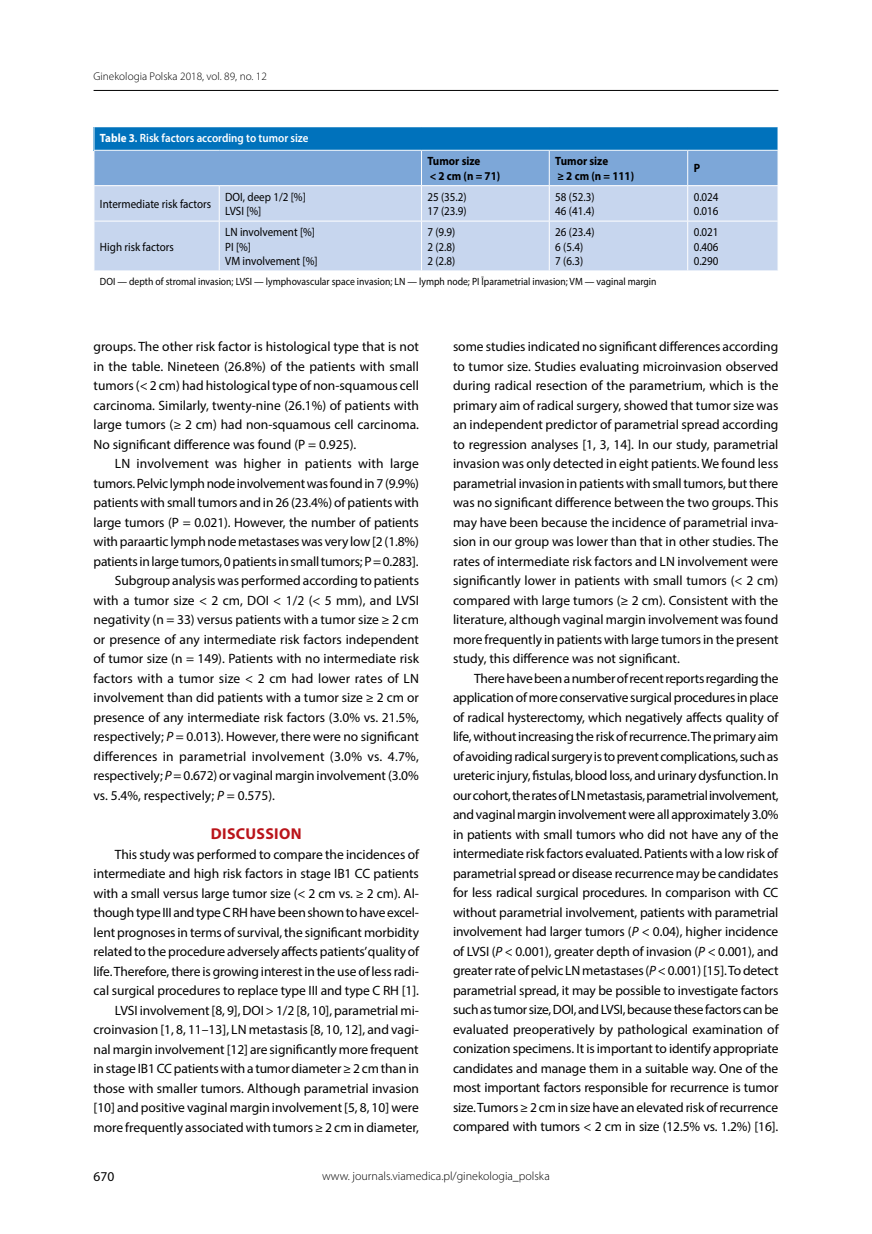
<style>
.page{position:relative;width:872px;height:1234px;background:#fff}
.page>*{position:absolute;margin:0;border:0;box-sizing:border-box;transform-origin:0 0}
.t1{font:700 15.75px "Myriad Pro";letter-spacing:.02em;color:#ba141a}
.t2{font:13.5px/19.5px "Myriad Pro";letter-spacing:-.005em;color:#000;text-align:justify}
.t3{font:13.5px "Myriad Pro";letter-spacing:.015em;color:#000}
.t4{font:12px/14.4px "Myriad Pro";color:#000;scale:.92 1}
.t5{font:300 12px "Myriad Pro";color:#000}
.t6{font:700 12px/14.4px "Myriad Pro";color:#000;scale:.92 1}
.t7{font:600 12px "Myriad Pro";color:#fff;scale:.92 1}
.t8{font:300 11.25px "Myriad Pro";color:#000}
.t9{font:10.5px "Myriad Pro";color:#000;scale:.92 1}
.s1{font-weight:700}
.s2{font-style:italic}
</style>
<div class="page">
<hr style="left:94px;top:90px;width:684px;height:1px;background:#000">
<div style="left:95px;top:186px;width:682px;height:84px;background:#c7d6ee"></div>
<hr style="left:219px;top:186px;width:1px;height:35px;background:#fff">
<hr style="left:421px;top:186px;width:1px;height:35px;background:#fff">
<hr style="left:549px;top:186px;width:1px;height:35px;background:#fff">
<hr style="left:687px;top:186px;width:1px;height:35px;background:#fff">
<hr style="left:94px;top:221px;width:125px;height:1px;background:#fff">
<hr style="left:219px;top:221px;width:202px;height:1px;background:#fff">
<hr style="left:219px;top:221px;width:1px;height:49px;background:#fff">
<hr style="left:421px;top:221px;width:128px;height:1px;background:#fff">
<hr style="left:421px;top:221px;width:1px;height:49px;background:#fff">
<hr style="left:549px;top:221px;width:138px;height:1px;background:#fff">
<hr style="left:549px;top:221px;width:1px;height:49px;background:#fff">
<hr style="left:687px;top:221px;width:91px;height:1px;background:#fff">
<hr style="left:687px;top:221px;width:1px;height:49px;background:#fff">
<svg style="left:94px;top:127px;width:684px;height:58px;background:#4d93cd"></svg>
<hr style="left:421px;top:150px;width:128px;height:1px;background:#fff">
<hr style="left:549px;top:150px;width:138px;height:1px;background:#fff">
<hr style="left:687px;top:150px;width:91px;height:1px;background:#fff">
<hr style="left:777px;top:151px;width:1px;height:34px;background:#fff">
<hr style="left:94px;top:150px;width:125px;height:1px;background:#fff">
<hr style="left:94px;top:151px;width:1px;height:34px;background:#fff">
<hr style="left:219px;top:150px;width:202px;height:1px;background:#fff">
<hr style="left:421px;top:151px;width:1px;height:34px;background:#fff">
<p class="t8" style="left:94px;top:70px;width:175px">Ginekologia Polska 2018, vol. 89, no. 12</p>
<p class="t7" style="left:100px;top:130px;width:228px"><span class="s1">Table 3</span>. Risk factors according to tumor size</p>
<p class="t6" style="left:427px;top:154px;width:81px">Tumor size<br>&lt; 2 cm (n = 71)</p>
<p class="t6" style="left:555px;top:154px;width:87px">Tumor size<br>≥ 2 cm (n = 111)</p>
<p class="t6" style="left:693px;top:161px;width:8px">P</p>
<p class="t4" style="left:100px;top:196px;width:122px">Intermediate risk factors</p>
<p class="t4" style="left:225px;top:189px;width:89px">DOI, deep 1/2 [%]<br>LVSI [%]</p>
<p class="t4" style="left:427px;top:189px;width:44px">25 (35.2)<br>17 (23.9)</p>
<p class="t4" style="left:555px;top:189px;width:44px">58 (52.3)<br>46 (41.4)</p>
<p class="t4" style="left:693px;top:189px;width:29px">0.024<br>0.016</p>
<p class="t4" style="left:100px;top:239px;width:82px">High risk factors</p>
<p class="t4" style="left:225px;top:225px;width:102px">LN involvement [%]<br>PI [%]<br>VM involvement [%]</p>
<p class="t4" style="left:427px;top:225px;width:32px;text-align:justify">7 (9.9)<br>2 (2.8)<br>2 (2.8)</p>
<p class="t4" style="left:555px;top:225px;width:44px">26 (23.4)<br>6 (5.4)<br>7 (6.3)</p>
<p class="t4" style="left:693px;top:225px;width:29px;text-align:justify">0.021<br>0.406<br>0.290</p>
<p class="t9" style="left:100px;top:275px;width:606px">DOI — depth of stromal invasion; LVSI — lymphovascular space invasion; LN — lymph node; PI Īparametrial invasion; VM — vaginal margin</p>
<p class="t2" style="left:94px;top:336px;width:327px">groups. The other risk factor is histological type that is not in the table. Nineteen (26.8%) of the patients with small tumors (&lt; 2 cm) had histological type of non-squamous cell carcinoma. Similarly, twenty-nine (26.1%) of patients with large tumors (≥ 2 cm) had non-squamous cell carcinoma.<br>No significant difference was found (P = 0.925).</p>
<p class="t3" style="left:115px;top:455px;width:306px">LN involvement was higher in patients with large</p>
<p class="t2" style="left:94px;top:473px;width:327px">tumors. Pelvic lymph node involvement was found in 7 (9.9%)</p>
<p class="t2" style="left:94px;top:492px;width:327px">patients with small tumors and in 26 (23.4%) of patients with</p>
<p class="t2" style="left:94px;top:512px;width:327px">large tumors (P = 0.021). However, the number of patients</p>
<p class="t2" style="left:94px;top:531px;width:327px">with paraartic lymph node metastases was very low [2 (1.8%)</p>
<p class="t2" style="left:94px;top:551px;width:327px">patients in large tumors, 0 patients in small tumors; P = 0.283].</p>
<p class="t2" style="left:115px;top:570px;width:306px">Subgroup analysis was performed according to patients</p>
<p class="t2" style="left:94px;top:590px;width:327px">with a tumor size &lt; 2 cm, DOI &lt; 1/2 (&lt; 5 mm), and LVSI</p>
<p class="t2" style="left:94px;top:609px;width:327px">negativity (n = 33) versus patients with a tumor size ≥ 2 cm</p>
<p class="t2" style="left:94px;top:629px;width:327px">or presence of any intermediate risk factors independent</p>
<p class="t2" style="left:94px;top:648px;width:327px">of tumor size (n = 149). Patients with no intermediate risk</p>
<p class="t2" style="left:94px;top:668px;width:327px">factors with a tumor size &lt; 2 cm had lower rates of LN</p>
<p class="t2" style="left:94px;top:687px;width:327px">involvement than did patients with a tumor size ≥ 2 cm or</p>
<p class="t2" style="left:94px;top:707px;width:327px">presence of any intermediate risk factors (3.0% vs. 21.5%,</p>
<p class="t2" style="left:94px;top:726px;width:327px">respectively; <span class="s2">P</span> = 0.013). However, there were no significant</p>
<p class="t3" style="left:94px;top:747px;width:327px">differences in parametrial involvement (3.0% vs. 4.7%,</p>
<p class="t2" style="left:94px;top:765px;width:327px">respectively; <span class="s2">P</span> = 0.672) or vaginal margin involvement (3.0%</p>
<p class="t2" style="left:94px;top:785px;width:183px">vs. 5.4%, respectively; <span class="s2">P</span> = 0.575).</p>
<p class="t1" style="left:211px;top:823px;width:92px">DISCUSSION</p>
<p class="t2" style="left:94px;top:843px;width:327px;text-align:right">This study was performed to compare the incidences of intermediate and high risk factors in stage IB1 CC patients with a small versus large tumor size (&lt; 2 cm vs. ≥ 2 cm). Al&shy;though type III and type C RH have been shown to have excel&shy;lent prognoses in terms of survival, the significant morbidity related to the procedure adversely affects patients’quality of life. Therefore, there is growing interest in the use of less radi&shy;cal surgical procedures to replace type III and type C RH [1].<br>LVSI involvement [8, 9], DOI &gt; 1/2 [8, 10], parametrial mi&shy;croinvasion [1, 8, 11–13], LN metastasis [8, 10, 12], and vagi&shy;nal margin involvement [12] are significantly more frequent in stage IB1 CC patients with a tumor diameter ≥ 2 cm than in those with smaller tumors. Although parametrial invasion [10] and positive vaginal margin involvement [5, 8, 10] were more frequently associated with tumors ≥ 2 cm in diameter,</p>
<p class="t2" style="left:453px;top:336px;width:327px">some studies indicated no significant differences according to tumor size. Studies evaluating microinvasion observed during radical resection of the parametrium, which is the primary aim of radical surgery, showed that tumor size was an independent predictor of parametrial spread according to regression analyses [1, 3, 14]. In our study, parametrial invasion was only detected in eight patients. We found less parametrial invasion in patients with small tumors, but there was no significant difference between the two groups. This may have been because the incidence of parametrial inva&shy;sion in our group was lower than that in other studies. The rates of intermediate risk factors and LN involvement were significantly lower in patients with small tumors (&lt; 2 cm) compared with large tumors (≥ 2 cm). Consistent with the literature, although vaginal margin involvement was found more frequently in patients with large tumors in the present study, this difference was not significant.</p>
<p class="t2" style="left:453px;top:668px;width:327px;text-indent:21px">There have been a number of recent reports regarding the application of more conservative surgical procedures in place of radical hysterectomy, which negatively affects quality of life, without increasing the risk of recurrence. The primary aim of avoiding radical surgery is to prevent complications, such as ureteric injury, fistulas, blood loss, and urinary dysfunction. In our cohort, the rates of LN metastasis, parametrial involvement, and vaginal margin involvement were all approximately 3.0% in patients with small tumors who did not have any of the intermediate risk factors evaluated. Patients with a low risk of parametrial spread or disease recurrence may be candidates for less radical surgical procedures. In comparison with CC without parametrial involvement, patients with parametrial involvement had larger tumors (<span class="s2">P</span> &lt; 0.04), higher incidence of LVSI (<span class="s2">P</span> &lt; 0.001), greater depth of invasion (<span class="s2">P</span> &lt; 0.001), and greater rate of pelvic LN metastases (<span class="s2">P</span> &lt; 0.001) [15]. To detect parametrial spread, it may be possible to investigate factors such as tumor size, DOI, and LVSI, because these factors can be evaluated preoperatively by pathological examination of conization specimens. It is important to identify appropriate candidates and manage them in a suitable way. One of the most important factors responsible for recurrence is tumor size. Tumors ≥ 2 cm in size have an elevated risk of recurrence compared with tumors &lt; 2 cm in size (12.5% vs. 1.2%) [16].</p>
<p class="t2" style="left:94px;top:1166px;width:22px">670</p>
<p class="t5" style="left:322px;top:1168px;width:229px">www. journals.viamedica.pl/ginekologia_polska</p>
</div>
